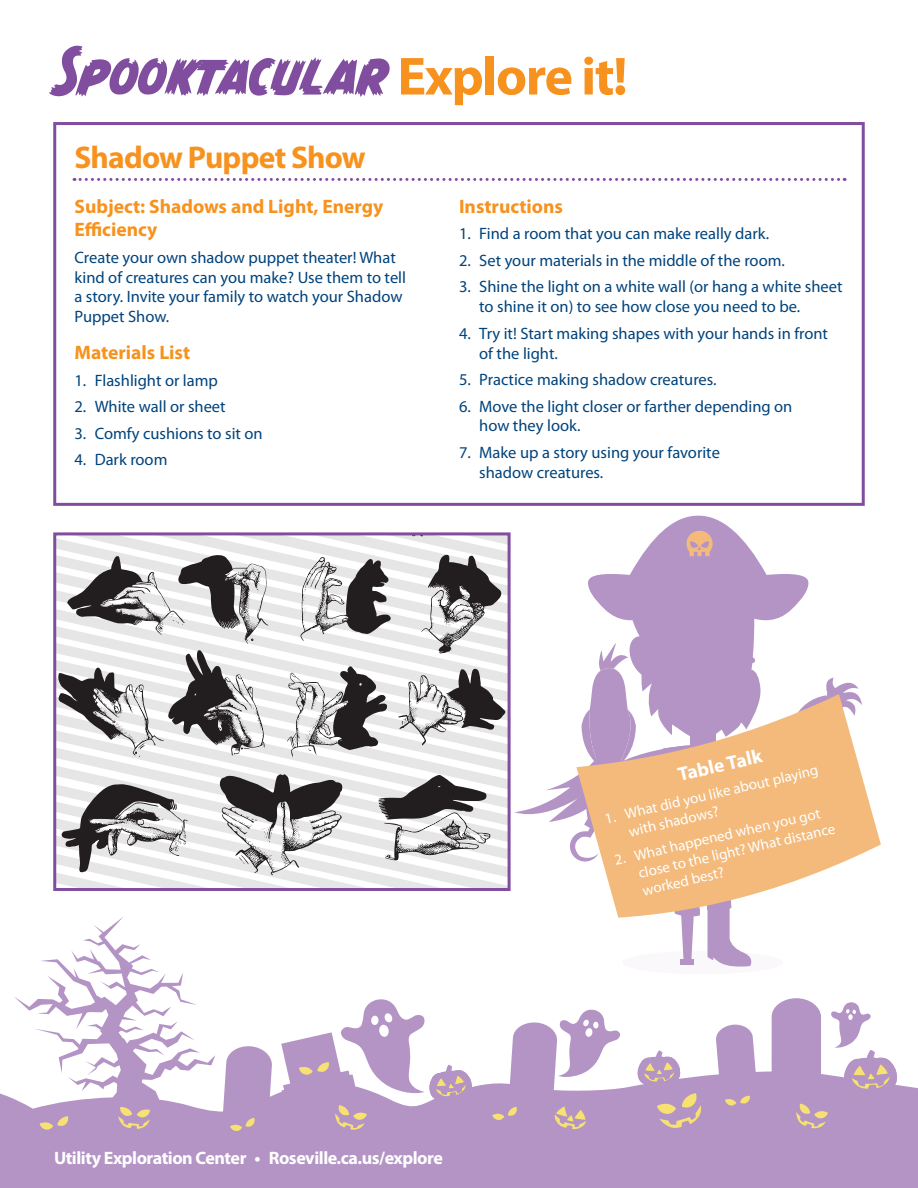
<style>
.page{position:relative;width:918px;height:1188px;background:#fff}
.page>*{position:absolute;margin:0;border:0;box-sizing:border-box;transform-origin:0 0}
.t1{font:60px "CC Monster Mash";color:#814d9f}
.t2{font:700 31.5px "Myriad Pro";letter-spacing:-.025em;color:#f7921e}
.t3{font:700 19.5px/23.4px "Myriad Pro";color:#f7921e}
.t4{font:700 19.5px "Myriad Pro";color:#fff}
.t5{font:700 18px "Myriad Pro";letter-spacing:-.025em;color:#fff}
.t6{font:16.5px/19.8px "Myriad Pro";color:#00437c}
.t7{font:15px/18px "Myriad Pro";color:#fff}
.s1{font-family:"Myriad Pro";font-weight:700;font-size:54px;color:#f7921e}
</style>
<div class="page">
<svg style="left:0;top:917px;width:918px;height:222px"></svg>
<svg style="left:796px;top:1104px;width:32px;height:24px"></svg>
<svg style="left:657px;top:1093px;width:44px;height:35px;background:#c7aaac"></svg>
<svg style="left:118px;top:1107px;width:32px;height:22px"></svg>
<svg style="left:725px;top:1096px;width:26px;height:10px"></svg>
<svg style="left:40px;top:1116px;width:29px;height:14px"></svg>
<svg style="left:299px;top:998px;width:174px;height:132px"></svg>
<svg style="left:715px;top:1024px;width:42px;height:64px;background:#bea3cd"></svg>
<div style="left:772px;top:998px;width:49px;height:83px;background:#b394c5"></div>
<svg style="left:637px;top:1050px;width:44px;height:36px"></svg>
<svg style="left:831px;top:1002px;width:67px;height:93px"></svg>
<svg style="left:222px;top:1045px;width:50px;height:87px;background:#bca1c9"></svg>
<svg style="left:492px;top:1008px;width:128px;height:125px"></svg>
<div style="left:0;top:1139px;width:918px;height:49px;background:#b394c5"></div>
<svg style="left:514px;top:515px;width:348px;height:459px"></svg>
<svg style="left:576px;top:694px;width:305px;height:224px;fill:#f3ba7b"></svg>
<div style="left:53px;top:122px;width:812px;height:384px;border:3px solid #814d9f"></div>
<svg style="left:57px;top:536px;width:450px;height:351px"></svg>
<svg style="left:67px;top:555px;width:201px;height:89px"></svg>
<svg style="left:62px;top:784px;width:126px;height:89px"></svg>
<svg style="left:58px;top:650px;width:207px;height:107px"></svg>
<svg style="left:300px;top:557px;width:91px;height:84px"></svg>
<svg style="left:219px;top:774px;width:124px;height:101px"></svg>
<svg style="left:398px;top:536px;width:98px;height:1px"></svg>
<svg style="left:421px;top:555px;width:81px;height:98px"></svg>
<svg style="left:378px;top:775px;width:113px;height:85px"></svg>
<svg style="left:398px;top:668px;width:108px;height:78px"></svg>
<svg style="left:287px;top:666px;width:101px;height:91px"></svg>
<div style="left:53px;top:532px;width:458px;height:359px;border:3px solid #814d9f"></div>
<svg style="left:74px;top:178px;width:771px;height:3px"></svg>
<h1 class="t1" style="left:54px;top:37px;width:575px">SPOOKTACULAR <span class="s1">Explore it!</span></h1>
<h2 class="t2" style="left:74px;top:136px;width:293px">Shadow Puppet Show</h2>
<p class="t3" style="left:74px;top:194px;width:310px">Subject: Shadows and Light, Energy<br>Efficiency</p>
<p class="t6" style="left:74px;top:247px;width:333px">Create your own shadow puppet theater! What kind of creatures can you make? Use them to tell a story. Invite your family to watch your Shadow Puppet Show.</p>
<p class="t3" style="left:74px;top:340px;width:117px">Materials List</p>
<p class="t6" style="left:74px;top:370px;width:145px">1. Flashlight or lamp</p>
<p class="t6" style="left:74px;top:396px;width:153px">2. White wall or sheet</p>
<p class="t6" style="left:74px;top:423px;width:190px">3. Comfy cushions to sit on</p>
<p class="t6" style="left:74px;top:450px;width:94px">4. Dark room</p>
<p class="t3" style="left:459px;top:194px;width:106px">Instructions</p>
<p class="t6" style="left:459px;top:224px;width:312px">1. Find a room that you can make really dark.</p>
<p class="t6" style="left:459px;top:250px;width:327px">2. Set your materials in the middle of the room.</p>
<p class="t6" style="left:479px;top:277px;width:365px;text-indent:-20px">3. Shine the light on a white wall (or hang a white sheet to shine it on) to see how close you need to be.</p>
<p class="t6" style="left:479px;top:323px;width:350px;text-indent:-20px">4. Try it! Start making shapes with your hands in front of the light.</p>
<p class="t6" style="left:459px;top:369px;width:259px">5. Practice making shadow creatures.</p>
<p class="t6" style="left:479px;top:396px;width:315px;text-indent:-20px">6. Move the light closer or farther depending on how they look.</p>
<p class="t6" style="left:479px;top:442px;width:242px;text-indent:-20px">7. Make up a story using your favorite shadow creatures.</p>
<p class="t5" style="left:54px;top:1146px;width:391px">Utility Exploration Center • Roseville.ca.us/explore</p>
<p class="t4" style="left:675px;top:762px;width:87px;rotate:-13deg">Table Talk</p>
<p class="t7" style="left:623px;top:805px;width:200px;text-indent:-20px;rotate:-13deg">1. What did you like about playing with shadows?</p>
<p class="t7" style="left:632px;top:847px;width:203px;text-indent:-20px;rotate:-13deg">2. What happened when you got close to the light? What distance worked best?</p>
</div>
